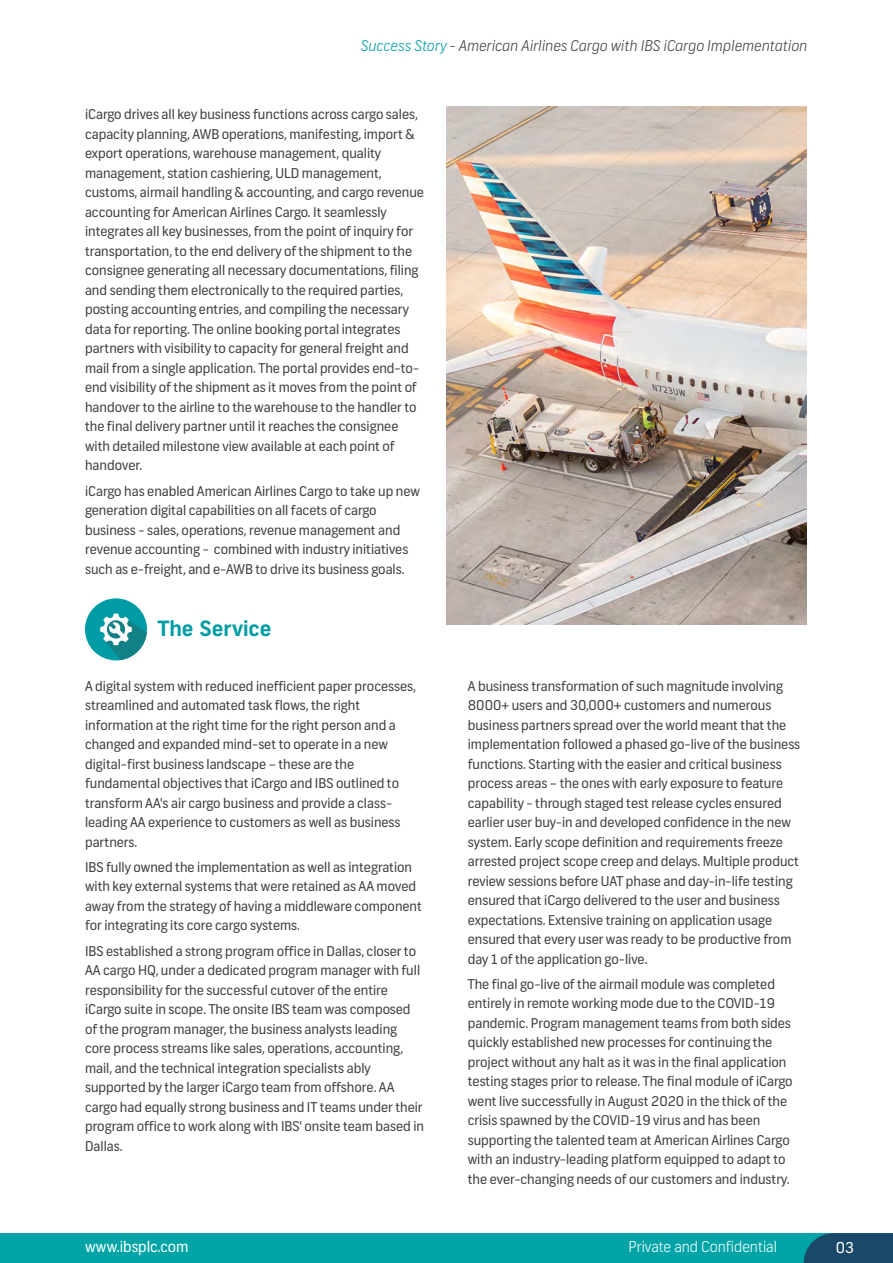
<style>
.page{position:relative;width:893px;height:1263px;background:#fff}
.page>*{position:absolute;margin:0;border:0;box-sizing:border-box;transform-origin:0 0}
.t1{font:700 21px "Frank";color:#009ca5}
.t2{font:italic 300 15px "Frank";color:#434242}
.t3{font:300 15px "Frank";color:#fefefe}
.t4{font:15px "Frank";color:#fefefe}
.t5{font:13.5px/19.5px "Frank";color:#434242}
.s1{color:#009ca5}
</style>
<div class="page">
<div style="left:0;top:1233px;width:893px;height:30px;background:#00a4a7"></div>
<svg style="left:804px;top:1233px;width:89px;height:30px;background:#174f6d"></svg>
<div style="left:85px;top:598px;width:62px;height:62px;background:#009ca5;border-radius:50%"></div>
<svg style="left:100px;top:613px;width:47px;height:47px"></svg>
<img style="left:446px;top:106px;width:361px;height:518px">
<p class="t2" style="left:361px;top:39px;width:448px"><span class="s1">Success Story</span> - American Airlines Cargo with IBS iCargo Implementation</p>
<p class="t5" style="left:85px;top:106px;width:340px">iCargo drives all key business functions across cargo sales, capacity planning, AWB operations, manifesting, import &amp; export operations, warehouse management, quality management, station cashiering, ULD management, customs, airmail handling &amp; accounting, and cargo revenue accounting for American Airlines Cargo. It seamlessly integrates all key businesses, from the point of inquiry for transportation, to the end delivery of the shipment to the consignee generating all necessary documentations, filing and sending them electronically to the required parties, posting accounting entries, and compiling the necessary data for reporting. The online booking portal integrates partners with visibility to capacity for general freight and mail from a single application. The portal provides end-to&shy;end visibility of the shipment as it moves from the point of handover to the airline to the warehouse to the handler to the final delivery partner until it reaches the consignee with detailed milestone view available at each point of handover.</p>
<p class="t5" style="left:85px;top:482px;width:336px">iCargo has enabled American Airlines Cargo to take up new generation digital capabilities on all facets of cargo business - sales, operations, revenue management and revenue accounting - combined with industry initiatives such as e-freight, and e-AWB to drive its business goals.</p>
<h1 class="t1" style="left:158px;top:620px;width:115px">The Service</h1>
<p class="t5" style="left:85px;top:677px;width:332px">A digital system with reduced inefficient paper processes, streamlined and automated task flows, the right information at the right time for the right person and a changed and expanded mind-set to operate in a new digital-first business landscape – these are the fundamental objectives that iCargo and IBS outlined to transform AA's air cargo business and provide a class&shy;leading AA experience to customers as well as business partners.</p>
<p class="t5" style="left:85px;top:859px;width:338px">IBS fully owned the implementation as well as integration with key external systems that were retained as AA moved away from the strategy of having a middleware component for integrating its core cargo systems.</p>
<p class="t5" style="left:85px;top:942px;width:340px">IBS established a strong program office in Dallas, closer to AA cargo HQ, under a dedicated program manager with full responsibility for the successful cutover of the entire iCargo suite in scope. The onsite IBS team was composed of the program manager, the business analysts leading core process streams like sales, operations, accounting, mail, and the technical integration specialists ably supported by the larger iCargo team from offshore. AA cargo had equally strong business and IT teams under their program office to work along with IBS' onsite team based in Dallas.</p>
<p class="t5" style="left:468px;top:677px;width:334px">A business transformation of such magnitude involving 8000+ users and 30,000+ customers and numerous business partners spread over the world meant that the implementation followed a phased go-live of the business functions. Starting with the easier and critical business process areas – the ones with early exposure to feature capability - through staged test release cycles ensured earlier user buy-in and developed confidence in the new system. Early scope definition and requirements freeze arrested project scope creep and delays. Multiple product review sessions before UAT phase and day-in-life testing ensured that iCargo delivered to the user and business expectations. Extensive training on application usage ensured that every user was ready to be productive from day 1 of the application go-live.</p>
<p class="t5" style="left:468px;top:976px;width:326px">The final go-live of the airmail module was completed entirely in remote working mode due to the COVID-19 pandemic. Program management teams from both sides quickly established new processes for continuing the project without any halt as it was in the final application testing stages prior to release. The final module of iCargo went live successfully in August 2020 in the thick of the crisis spawned by the COVID-19 virus and has been supporting the talented team at American Airlines Cargo with an industry-leading platform equipped to adapt to the ever-changing needs of our customers and industry.</p>
<p class="t4" style="left:85px;top:1241px;width:105px">www.ibsplc.com</p>
<p class="t3" style="left:629px;top:1241px;width:150px">Private and Confidential</p>
<p class="t4" style="left:836px;top:1242px;width:20px">03</p>
</div>
